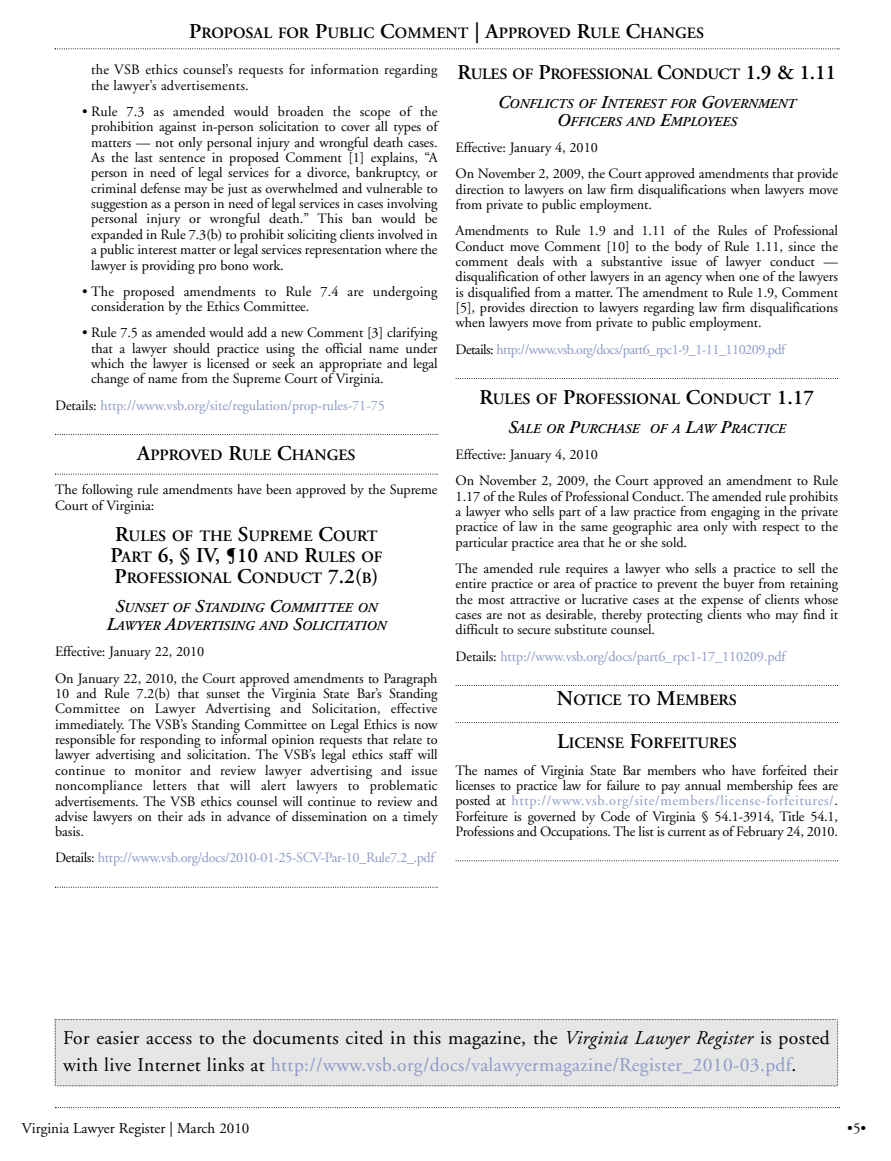
<style>
.page{position:relative;width:891px;height:1161px;background:#fff}
.page>*{position:absolute;margin:0;border:0;box-sizing:border-box;transform-origin:0 0}
.t1{font:19.5px/27px "Adobe Garamond";letter-spacing:.02em;color:#000}
.t2{font:600 15.75px/21px "Adobe Garamond";color:#000;text-align:center}
.t3{font:600 15.75px "Adobe Garamond";letter-spacing:-.02em;color:#000}
.t4{font:15px "Adobe Garamond";color:#000}
.t5{font:14.25px/15.5px "Adobe Garamond";letter-spacing:-.005em;color:#000;text-align:justify}
.t6{font:14.25px "Adobe Garamond";letter-spacing:-.015em;color:#8d9ac8}
.t7{font:14.25px/15.3px "Adobe Garamond";letter-spacing:.015em;color:#000}
.t8{font:14.25px "Adobe Garamond";letter-spacing:-.04em;color:#8d9ac8}
.t9{font:italic 600 13.5px/18px "Adobe Garamond";color:#000;text-align:center}
.s1{font-size:21px}
.s2{color:#000}
.s3{font-size:18px}
.s4{color:#8d9ac8}
.s5{font-style:italic}
</style>
<div class="page">
<svg style="left:55px;top:434px;width:383px;height:1px"></svg>
<svg style="left:55px;top:474px;width:383px;height:1px"></svg>
<svg style="left:55px;top:887px;width:383px;height:1px"></svg>
<svg style="left:456px;top:378px;width:382px;height:1px"></svg>
<svg style="left:456px;top:685px;width:382px;height:1px"></svg>
<svg style="left:456px;top:722px;width:382px;height:1px"></svg>
<svg style="left:456px;top:860px;width:382px;height:1px"></svg>
<svg style="left:55px;top:48px;width:785px;height:1px"></svg>
<svg style="left:55px;top:1107px;width:785px;height:1px"></svg>
<div style="left:55px;top:1019px;width:783px;height:68px;background:#e6e6e6"></div>
<p class="t2" style="left:189px;top:24px;width:516px"><span class="s1">P</span>ROPOSAL FOR <span class="s1">P</span>UBLIC <span class="s1">C</span>OMMENT <span class="s1">| A</span>PPROVED <span class="s1">R</span>ULE <span class="s1">C</span>HANGES</p>
<p class="t7" style="left:91px;top:63px;width:348px">the VSB ethics counsel’s requests for information regarding the lawyer’s advertisements.</p>
<p class="t5" style="left:91px;top:105px;width:348px;text-indent:-9px">• Rule 7.3 as amended would broaden the scope of the prohibition against in-person solicitation to cover all types of matters — not only personal injury and wrongful death cases.<br>As the last sentence in proposed Comment [1] explains, “A person in need of legal services for a divorce, bankruptcy, or criminal defense may be just as overwhelmed and vulnerable to suggestion as a person in need of legal services in cases involving personal injury or wrongful death.” This ban would be expanded in Rule 7.3(b) to prohibit soliciting clients involved in a public interest matter or legal services representation where the lawyer is providing pro bono work.</p>
<p class="t5" style="left:91px;top:285px;width:348px;text-indent:-9px">• The proposed amendments to Rule 7.4 are undergoing consideration by the Ethics Committee.</p>
<p class="t5" style="left:91px;top:326px;width:348px;text-indent:-9px">• Rule 7.5 as amended would add a new Comment [3] clarifying that a lawyer should practice using the official name under which the lawyer is licensed or seek an appropriate and legal change of name from the Supreme Court of Virginia.</p>
<p class="t6" style="left:55px;top:399px;width:331px"><span class="s2">Details:</span> http://www.vsb.org/site/regulation/prop-rules-71-75</p>
<p class="t2" style="left:137px;top:446px;width:220px"><span class="s1">A</span>PPROVED <span class="s1">R</span>ULE <span class="s1">C</span>HANGES</p>
<p class="t5" style="left:55px;top:483px;width:384px">The following rule amendments have been approved by the Supreme<br>Court of Virginia:</p>
<p class="t2" style="left:110px;top:527px;width:273px"><span class="s1">R</span>ULES OF THE <span class="s1">S</span>UPREME <span class="s1">C</span>OURT<br><span class="s1">P</span>ART <span class="s1">6, § IV, ¶10</span> AND <span class="s1">R</span>ULES OF<br><span class="s1">P</span>ROFESSIONAL <span class="s1">C</span>ONDUCT <span class="s1">7.2(</span>B<span class="s1">)</span></p>
<p class="t9" style="left:106px;top:600px;width:281px"><span class="s3">S</span>UNSET OF <span class="s3">S</span>TANDING <span class="s3">C</span>OMMITTEE ON<br><span class="s3">L</span>AWYER <span class="s3">A</span>DVERTISING AND <span class="s3">S</span>OLICITATION</p>
<p class="t5" style="left:55px;top:640px;width:384px;line-height:26.1px">Effective: January 22, 2010<br>On January 22, 2010, the Court approved amendments to Paragraph</p>
<p class="t5" style="left:55px;top:687px;width:384px">10 and Rule 7.2(b) that sunset the Virginia State Bar’s Standing Committee on Lawyer Advertising and Solicitation, effective immediately. The VSB’s Standing Committee on Legal Ethics is now responsible for responding to informal opinion requests that relate to lawyer advertising and solicitation. The VSB’s legal ethics staff will continue to monitor and review lawyer advertising and issue noncompliance letters that will alert lawyers to problematic advertisements. The VSB ethics counsel will continue to review and advise lawyers on their ads in advance of dissemination on a timely basis.</p>
<p class="t6" style="left:55px;top:852px;width:381px"><span class="s2">Details:</span> http://www.vsb.org/docs/2010-01-25-SCV-Par-10_Rule7.2_.pdf</p>
<p class="t3" style="left:458px;top:68px;width:380px"><span class="s1">R</span>ULES OF <span class="s1">P</span>ROFESSIONAL <span class="s1">C</span>ONDUCT <span class="s1">1.9 &amp; 1.11</span></p>
<p class="t9" style="left:498px;top:96px;width:300px"><span class="s3">C</span>ONFLICTS OF <span class="s3">I</span>NTEREST FOR <span class="s3">G</span>OVERNMENT<br><span class="s3">O</span>FFICERS AND <span class="s3">E</span>MPLOYEES</p>
<p class="t5" style="left:456px;top:136px;width:384px;line-height:26.1px">Effective: January 4, 2010<br>On November 2, 2009, the Court approved amendments that provide</p>
<p class="t5" style="left:456px;top:183px;width:384px">direction to lawyers on law firm disqualifications when lawyers move from private to public employment.</p>
<p class="t5" style="left:456px;top:224px;width:384px">Amendments to Rule 1.9 and 1.11 of the Rules of Professional Conduct move Comment [10] to the body of Rule 1.11, since the comment deals with a substantive issue of lawyer conduct — disqualification of other lawyers in an agency when one of the lawyers is disqualified from a matter. The amendment to Rule 1.9, Comment [5], provides direction to lawyers regarding law firm disqualifications when lawyers move from private to public employment.</p>
<p class="t8" style="left:456px;top:343px;width:331px"><span class="s2">Details:</span> http://www.vsb.org/docs/part6_rpc1-9_1-11_110209.pdf</p>
<p class="t2" style="left:479px;top:390px;width:336px"><span class="s1">R</span>ULES OF <span class="s1">P</span>ROFESSIONAL <span class="s1">C</span>ONDUCT <span class="s1">1.17</span></p>
<p class="t9" style="left:508px;top:421px;width:279px"><span class="s3">S</span>ALE OR <span class="s3">P</span>URCHASE OF A <span class="s3">L</span>AW <span class="s3">P</span>RACTICE</p>
<p class="t5" style="left:456px;top:443px;width:384px;line-height:26.1px">Effective: January 4, 2010<br>On November 2, 2009, the Court approved an amendment to Rule</p>
<p class="t5" style="left:456px;top:490px;width:384px">1.17 of the Rules of Professional Conduct. The amended rule prohibits a lawyer who sells part of a law practice from engaging in the private practice of law in the same geographic area only with respect to the particular practice area that he or she sold.</p>
<p class="t5" style="left:456px;top:562px;width:384px">The amended rule requires a lawyer who sells a practice to sell the entire practice or area of practice to prevent the buyer from retaining the most attractive or lucrative cases at the expense of clients whose cases are not as desirable, thereby protecting clients who may find it difficult to secure substitute counsel.</p>
<p class="t6" style="left:456px;top:650px;width:332px"><span class="s2">Details:</span> http://www.vsb.org/docs/part6_rpc1-17_110209.pdf</p>
<p class="t2" style="left:557px;top:691px;width:181px"><span class="s1">N</span>OTICE TO <span class="s1">M</span>EMBERS</p>
<p class="t2" style="left:557px;top:734px;width:181px"><span class="s1">L</span>ICENSE <span class="s1">F</span>ORFEITURES</p>
<p class="t5" style="left:456px;top:764px;width:384px">The names of Virginia State Bar members who have forfeited their licenses to practice law for failure to pay annual membership fees are posted at <span class="s4">http://www.vsb.org/site/members/license-forfeitures/</span>.<br>Forfeiture is governed by Code of Virginia § 54.1-3914, Title 54.1, Professions and Occupations. The list is current as of February 24, 2010.</p>
<h1 class="t1" style="left:63px;top:1026px;width:768px">For easier access to the documents cited in this magazine, the <span class="s5">Virginia Lawyer Register</span> is posted with live Internet links at <span class="s4">http://www.vsb.org/docs/valawyermagazine/Register_2010-03.pdf</span>.</h1>
<p class="t4" style="left:22px;top:1122px;width:229px">Virginia Lawyer Register | March 2010</p>
<p class="t4" style="left:847px;top:1122px;width:21px">•5•</p>
</div>
